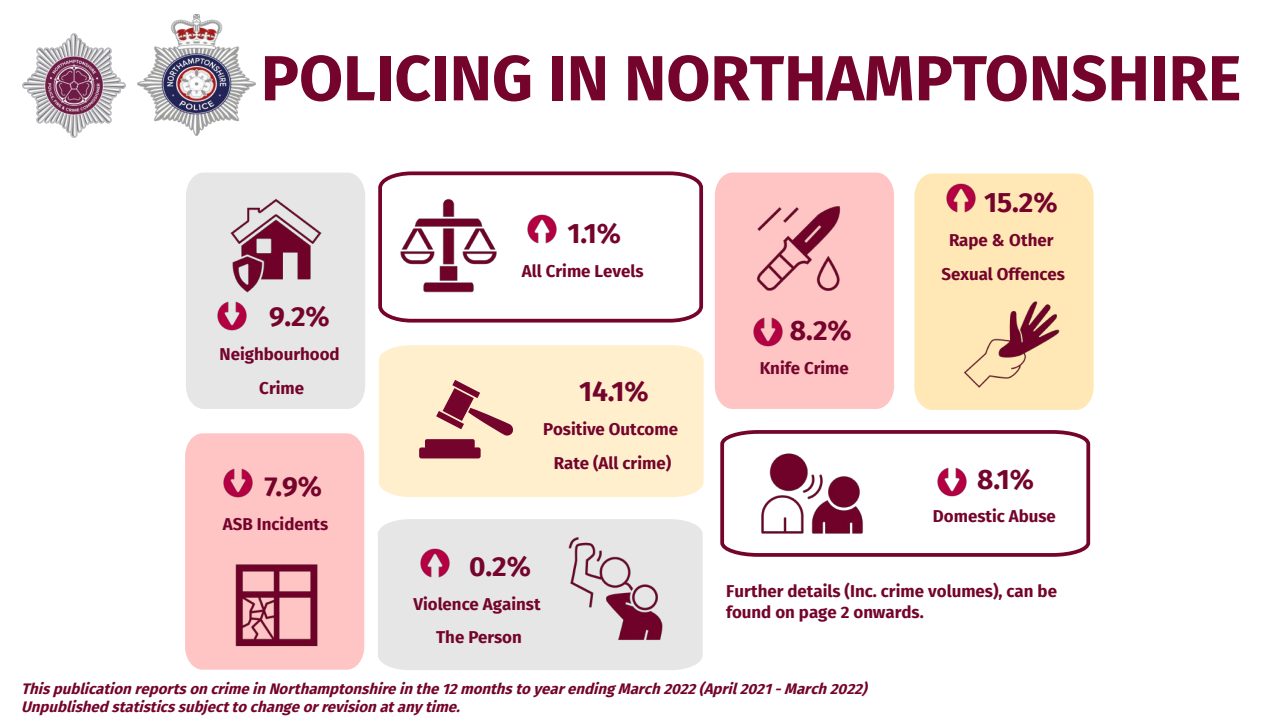
<style>
.page{position:relative;width:1281px;height:720px;background:#fff}
.page>*{position:absolute;margin:0;border:0;box-sizing:border-box;transform-origin:0 0}
.t1{font:700 63.75px "Fira Sans";color:#74042c}
.t2{font:700 28.12px "Fira Sans";color:#74042c}
.t3{font:700 16.88px/33.8px "Fira Sans";color:#74042c;text-align:center}
.t4{font:italic 700 15px/17.9px "Fira Sans";color:#74042c}
</style>
<div class="page">
<div style="left:186px;top:178px;width:179px;height:231px;background:#e6e6e6"></div>
<div style="left:379px;top:345px;width:324px;height:152px;background:#ffefcd"></div>
<div style="left:185px;top:433px;width:179px;height:233px;background:#ffc4c4"></div>
<div style="left:378px;top:519px;width:324px;height:151px;background:#e6e6e6"></div>
<svg style="left:531px;top:172px;width:172px;height:151px"></svg>
<div style="left:714px;top:173px;width:179px;height:236px;background:#ffc4c4"></div>
<div style="left:914px;top:174px;width:179px;height:235px;background:#ffe8b5"></div>
<svg style="left:720px;top:430px;width:369px;height:127px"></svg>
<img style="left:193px;top:523px;width:166px;height:147px">
<img style="left:378px;top:171px;width:153px;height:152px">
<img style="left:193px;top:172px;width:166px;height:156px">
<img style="left:532px;top:519px;width:166px;height:151px">
<img style="left:728px;top:430px;width:166px;height:127px">
<img style="left:715px;top:172px;width:166px;height:159px">
<img style="left:928px;top:262px;width:166px;height:148px">
<img style="left:215px;top:460px;width:47px;height:46px">
<img style="left:209px;top:293px;width:47px;height:47px">
<img style="left:138px;top:14px;width:117px;height:121px">
<svg style="left:419px;top:380px;width:94px;height:78px;background:#d1a298"></svg>
<img style="left:22px;top:33px;width:116px;height:105px">
<img style="left:928px;top:459px;width:47px;height:47px">
<img style="left:744px;top:309px;width:47px;height:46px">
<img style="left:518px;top:205px;width:47px;height:47px">
<img style="left:937px;top:174px;width:47px;height:47px">
<img style="left:411px;top:539px;width:47px;height:47px">
<h1 class="t1" style="left:261px;top:24px;width:981px">POLICING IN NORTHAMPTONSHIRE</h1>
<h2 class="t2" style="left:269px;top:293px;width:62px">9.2%</h2>
<p class="t3" style="left:219px;top:336px;width:122px">Neighbourhood<br>Crime</p>
<h2 class="t2" style="left:264px;top:463px;width:59px">7.9%</h2>
<p class="t3" style="left:223px;top:506px;width:107px">ASB Incidents</p>
<h2 class="t2" style="left:567px;top:209px;width:55px">1.1%</h2>
<p class="t3" style="left:522px;top:253px;width:123px">All Crime Levels</p>
<h2 class="t2" style="left:579px;top:368px;width:71px">14.1%</h2>
<p class="t3" style="left:543px;top:411px;width:136px">Positive Outcome<br>Rate (All crime)</p>
<h2 class="t2" style="left:469px;top:542px;width:63px">0.2%</h2>
<p class="t3" style="left:413px;top:586px;width:129px">Violence Against<br>The Person</p>
<h2 class="t2" style="left:789px;top:307px;width:63px">8.2%</h2>
<p class="t3" style="left:759px;top:350px;width:90px">Knife Crime</p>
<h2 class="t2" style="left:983px;top:179px;width:75px">15.2%</h2>
<p class="t3" style="left:941px;top:222px;width:125px">Rape &amp; Other<br>Sexual Offences</p>
<h2 class="t2" style="left:976px;top:455px;width:58px">8.1%</h2>
<p class="t3" style="left:932px;top:499px;width:124px">Domestic Abuse</p>
<p class="t3" style="left:726px;top:580px;width:332px;line-height:20.6px;text-align:left">Further details (Inc. crime volumes), can be found on page 2 onwards.</p>
<p class="t4" style="left:21px;top:679px;width:851px">ThispublicationreportsoncrimeinNorthamptonshireinthe12monthsto yearendingMarch2022(April2021-March2022)<br>Unpublished statisticssubjectto changeorrevisionatany time.</p>
</div>
